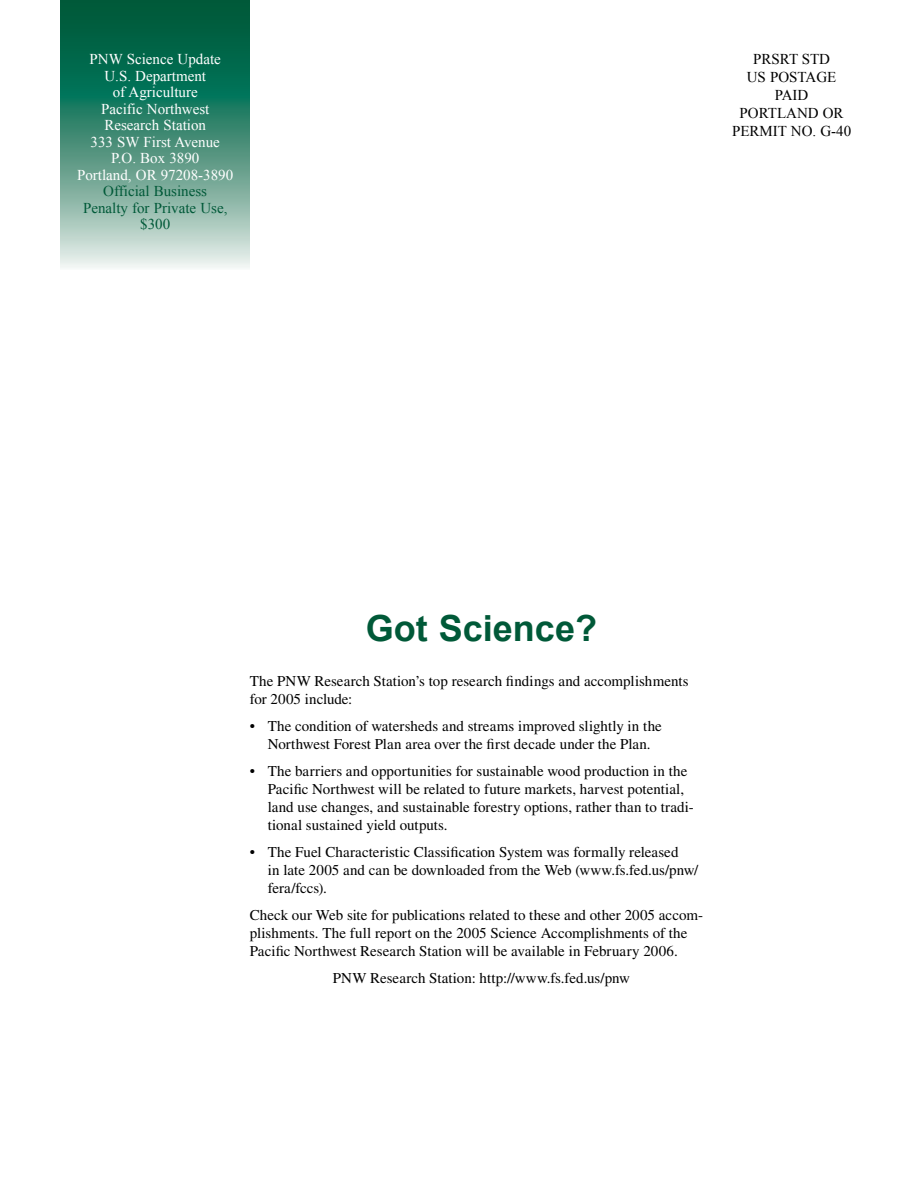
<style>
.page{position:relative;width:918px;height:1188px;background:#fff}
.page>*{position:absolute;margin:0;border:0;box-sizing:border-box;transform-origin:0 0}
.t1{font:700 36px "Arial";color:#005938}
.t2{font:15px/18px "Times LT Std";color:#000}
.t3{font:15px "Times New Roman";color:#fff}
.t4{font:15px/18px "Times New Roman";color:#000}
.t5{font:15px/16.5px "Times New Roman";color:#005938;text-align:center}
</style>
<div class="page">
<svg style="left:61px;top:0;width:189px;height:268px;background:#4d937d"></svg>
<p class="t3" style="left:90px;top:49px;width:133px">PNW Science Update</p>
<p class="t3" style="left:104px;top:66px;width:103px">U.S. Department</p>
<p class="t3" style="left:113px;top:82px;width:86px">of Agriculture</p>
<p class="t3" style="left:101px;top:99px;width:110px">Pacific Northwest</p>
<p class="t3" style="left:104px;top:115px;width:103px">Research Station</p>
<p class="t3" style="left:91px;top:132px;width:8px">333</p>
<p class="t3" style="left:117px;top:132px;width:104px">SW First Avenue</p>
<p class="t3" style="left:111px;top:148px;width:90px">P.O. Box 3890</p>
<p class="t3" style="left:77px;top:165px;width:158px">Portland, OR 97208-3890</p>
<p class="t5" style="left:83px;top:183px;width:146px">Official Business<br>Penalty for Private Use, $300</p>
<p class="t4" style="left:753px;top:50px;width:78px">PRSRT STD</p>
<p class="t4" style="left:747px;top:68px;width:91px">US POSTAGE</p>
<p class="t4" style="left:775px;top:86px;width:35px">PAID</p>
<p class="t4" style="left:740px;top:104px;width:19px">Port</p>
<p class="t4" style="left:777px;top:104px;width:21px">land</p>
<p class="t4" style="left:732px;top:104px;width:121px;text-indent:91px">OR<br>PERMIT NO. G-40</p>
<h1 class="t1" style="left:366px;top:605px;width:233px">Got Science?</h1>
<p class="t2" style="left:250px;top:672px;width:440px">The PNW Research Station’s top research findings and accomplishments for 2005 include:</p>
<p class="t2" style="left:250px;top:717px;width:414px;text-align:center">• The condition of watersheds and streams improved slightly in the<br>Northwest Forest Plan area over the first decade under the Plan.</p>
<p class="t2" style="left:268px;top:762px;width:428px;text-indent:-18px">• The barriers and opportunities for sustainable wood production in the Pacific Northwest will be related to future markets, harvest potential, land use changes, and sustainable forestry options, rather than to tradi&shy;tional sustained yield outputs.</p>
<p class="t2" style="left:268px;top:843px;width:432px;text-indent:-18px">• The Fuel Characteristic Classification System was formally released<br>in late 2005 and can be downloaded from the Web (www.fs.fed.us/pnw/ fera/fccs).</p>
<p class="t2" style="left:250px;top:906px;width:455px">Check our Web site for publications related to these and other 2005 accom&shy;plishments. The full report on the 2005 Science Accomplishments of the<br>Pacific Northwest Research Station will be available in February 2006.</p>
<p class="t2" style="left:333px;top:969px;width:299px">PNW Research Station: http://www.fs.fed.us/pnw</p>
</div>
